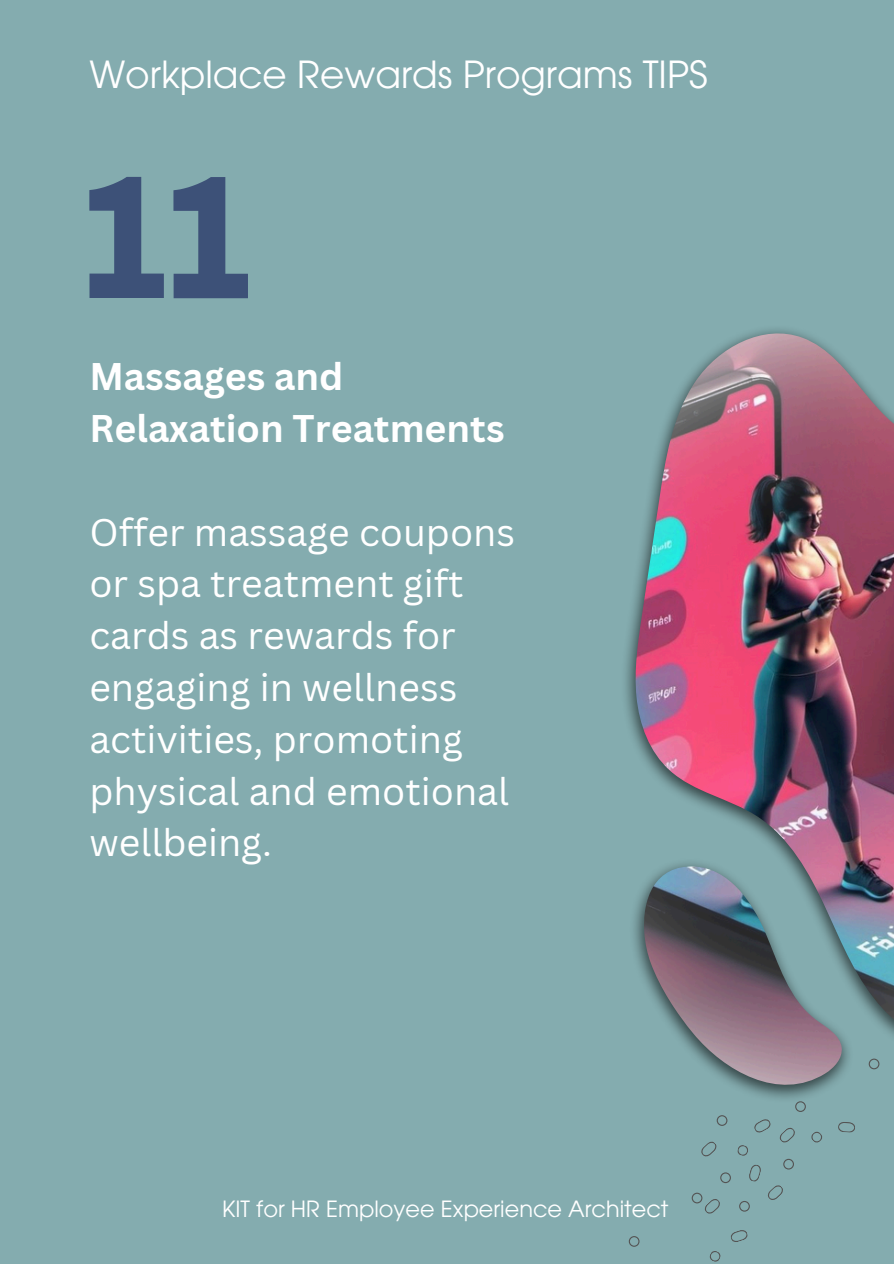
<style>
.page{position:relative;width:894px;height:1264px;background:#fff}
.page>*{position:absolute;margin:0;border:0;box-sizing:border-box;transform-origin:0 0}
.t1{font:37.5px/51.8px "Canva Sans";color:#fff}
.t2{font:700 37.5px/51.8px "Canva Sans";color:#fff}
.t3{font:37.35px "ITC Avant Garde Pro";color:#fff}
.t4{font:22.35px "ITC Avant Garde Pro";color:#fff}
</style>
<div class="page">
<div style="left:0;top:0;width:893px;height:1263px;background:#84acaf"></div>
<img style="left:625px;top:329px;width:205px;height:770px">
<img style="left:634px;top:333px;width:259px;height:751px">
<svg style="left:701px;top:1141px;width:16px;height:16px"></svg>
<svg style="left:716px;top:1115px;width:11px;height:10px"></svg>
<svg style="left:731px;top:1230px;width:17px;height:12px"></svg>
<svg style="left:709px;top:1251px;width:12px;height:11px"></svg>
<svg style="left:720px;top:1172px;width:10px;height:11px"></svg>
<svg style="left:795px;top:1101px;width:10px;height:10px"></svg>
<svg style="left:838px;top:1122px;width:17px;height:10px"></svg>
<svg style="left:811px;top:1131px;width:11px;height:12px"></svg>
<svg style="left:737px;top:1119px;width:58px;height:92px"></svg>
<svg style="left:691px;top:1192px;width:29px;height:22px"></svg>
<svg style="left:628px;top:1236px;width:11px;height:10px"></svg>
<svg style="left:868px;top:1058px;width:11px;height:11px"></svg>
<svg style="left:89px;top:177px;width:75px;height:121px"></svg>
<svg style="left:173px;top:177px;width:75px;height:121px"></svg>
<h1 class="t3" style="left:89px;top:60px;width:620px">Workplace Rewards Programs TIPS</h1>
<h2 class="t2" style="left:89px;top:350px;width:416px">Massages and<br>Relaxation Treatments</h2>
<p class="t1" style="left:89px;top:505px;width:427px">Offer massage coupons or spa treatment gift cards as rewards for engaging in wellness activities, promoting physical and emotional wellbeing.</p>
<p class="t4" style="left:222px;top:1200px;width:447px">KIT for HR Employee Experience Architect</p>
</div>
